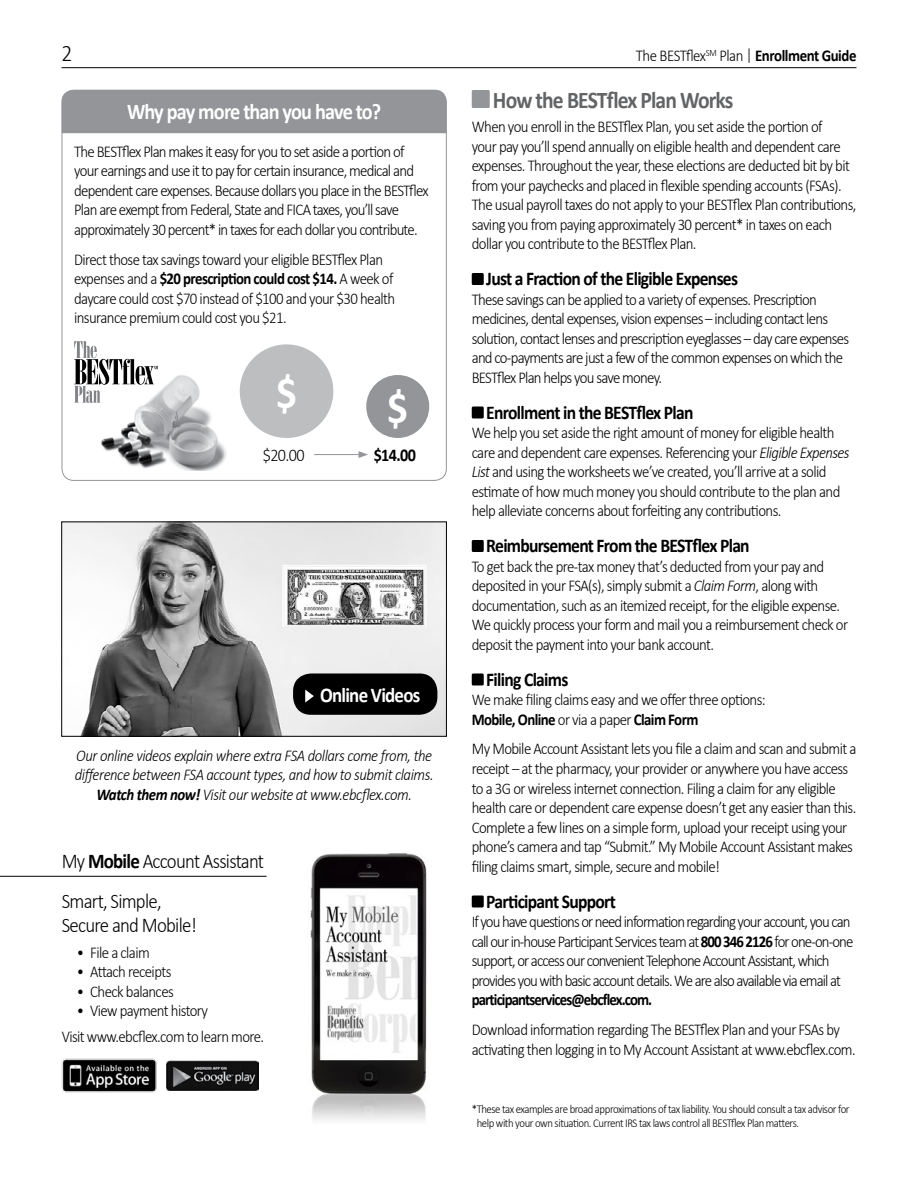
<style>
.page{position:relative;width:918px;height:1188px;background:#fff}
.page>*{position:absolute;margin:0;border:0;box-sizing:border-box;transform-origin:0 0}
.t1{font:700 46.2px "Calibri";color:#fff;scale:.9 1}
.t2{font:700 24px "Calibri";letter-spacing:-.04em;color:#636466;scale:.9 1}
.t3{font:300 24px "Calibri";color:#000;scale:.9 1}
.t4{font:700 22.5px "Calibri";letter-spacing:-.04em;color:#fff;scale:.9 1}
.t5{font:300 21px/24px "Calibri";letter-spacing:-.04em;color:#000;scale:.9 1}
.t6{font:700 21px "Calibri";letter-spacing:-.04em;color:#fff;scale:.9 1}
.t7{font:700 19.5px "Calibri";letter-spacing:-.04em;color:#000;scale:.9 1}
.t8{font:300 18px "Calibri";color:#000;scale:.9 1}
.t9{font:700 18px "Calibri";color:#000;scale:.9 1}
.t10{font:300 16.5px/19.5px "Calibri";letter-spacing:-.04em;color:#000;scale:.9 1}
.t11{font:300 16.5px/19.5px "Calibri";letter-spacing:-.06em;color:#000;scale:.9 1}
.t12{font:italic 300 16.5px/19.5px "Calibri";letter-spacing:-.03em;color:#000;text-align:center;scale:.9 1}
.t13{font:700 16.5px "Calibri";letter-spacing:-.06em;color:#000;scale:.9 1}
.t14{font:300 12px/13.5px "Calibri";letter-spacing:-.04em;color:#000;scale:.9 1}
.s1{font-weight:700}
.s2{font-style:italic}
</style>
<div class="page">
<hr style="left:62px;top:67px;width:794px;height:1px;background:#000">
<div style="left:472px;top:90px;width:18px;height:18px;background:#939598;border-radius:2px"></div>
<div style="left:472px;top:273px;width:12px;height:12px;background:#000;border-radius:2px"></div>
<div style="left:472px;top:406px;width:12px;height:12px;background:#000;border-radius:2px"></div>
<div style="left:472px;top:540px;width:12px;height:12px;background:#000;border-radius:2px"></div>
<div style="left:472px;top:674px;width:12px;height:12px;background:#000;border-radius:2px"></div>
<div style="left:472px;top:896px;width:12px;height:12px;background:#000;border-radius:2px"></div>
<div style="left:62px;top:90px;width:384px;height:43px;background:#939598"></div>
<img style="left:64px;top:524px;width:381px;height:210px">
<div style="left:366px;top:375px;width:63px;height:63px;background:#939598;border-radius:50%"></div>
<img style="left:101px;top:375px;width:125px;height:96px">
<div style="left:240px;top:344px;width:93px;height:94px;background:#bcbec0;border-radius:50%"></div>
<svg style="left:74px;top:341px;width:84px;height:62px"></svg>
<hr style="left:315px;top:454px;width:46px;height:1px;background:#939598">
<svg style="left:359px;top:451px;width:9px;height:7px"></svg>
<img style="left:310px;top:853px;width:117px;height:268px">
<hr style="left:0;top:876px;width:266px;height:1px;background:#000">
<div style="left:293px;top:674px;width:144px;height:41px;background:#000;border-radius:18px"></div>
<svg style="left:305px;top:690px;width:9px;height:13px"></svg>
<img style="left:62px;top:1058px;width:95px;height:35px">
<img style="left:167px;top:1060px;width:91px;height:31px">
<h2 class="t3" style="left:62px;top:38px;width:14px">2</h2>
<p class="t10" style="left:636px;top:46px;width:247px">The BESTflex<sup>SM</sup> Plan | <span class="s1">Enrollment Guide</span></p>
<h2 class="t2" style="left:493px;top:85px;width:269px">How the BESTflex Plan Works</h2>
<p class="t10" style="left:472px;top:117px;width:429px">When you enroll in the BESTflex Plan, you set aside the portion of<br>your pay you’ll spend annually on eligible health and dependent care expenses. Throughout the year, these elections are deducted bit by bit from your paychecks and placed in flexible spending accounts (FSAs).<br>The usual payroll taxes do not apply to your BESTflex Plan contributions, saving you from paying approximately 30 percent* in taxes on each dollar you contribute to the BESTflex Plan.</p>
<p class="t7" style="left:486px;top:266px;width:281px">Just a Fraction of the Eligible Expenses</p>
<p class="t10" style="left:472px;top:289px;width:421px">These savings can be applied to a variety of expenses. Prescription medicines, dental expenses, vision expenses – including contact lens solution, contact lenses and prescription eyeglasses – day care expenses and co-payments are just a few of the common expenses on which the BESTflex Plan helps you save money.</p>
<p class="t7" style="left:486px;top:400px;width:232px">Enrollment in the BESTflex Plan</p>
<p class="t10" style="left:472px;top:423px;width:421px">We help you set aside the right amount of money for eligible health care and dependent care expenses. Referencing your <span class="s2">Eligible Expenses List</span> and using the worksheets we’ve created, you’ll arrive at a solid estimate of how much money you should contribute to the plan and help alleviate concerns about forfeiting any contributions.</p>
<p class="t7" style="left:486px;top:533px;width:294px">Reimbursement From the BESTflex Plan</p>
<p class="t10" style="left:472px;top:556px;width:420px">To get back the pre-tax money that’s deducted from your pay and deposited in your FSA(s), simply submit a <span class="s2">Claim Form</span>, along with documentation, such as an itemized receipt, for the eligible expense.<br>We quickly process your form and mail you a reimbursement check or deposit the payment into your bank account.</p>
<p class="t7" style="left:486px;top:667px;width:93px">Filing Claims</p>
<p class="t10" style="left:472px;top:690px;width:328px">We make filing claims easy and we offer three options:<br><span class="s1">Mobile, Online</span> or via a paper <span class="s1">Claim Form</span></p>
<p class="t10" style="left:472px;top:739px;width:429px">My Mobile Account Assistant lets you file a claim and scan and submit a receipt – at the pharmacy, your provider or anywhere you have access to a 3G or wireless internet connection. Filing a claim for any eligible health care or dependent care expense doesn’t get any easier than this.<br>Complete a few lines on a simple form, upload your receipt using your phone’s camera and tap “Submit.” My Mobile Account Assistant makes filing claims smart, simple, secure and mobile!</p>
<p class="t7" style="left:486px;top:889px;width:146px">Participant Support</p>
<p class="t11" style="left:472px;top:912px;width:426px">If you have questions or need information regarding your account, you can call our in-house Participant Services team at <span class="s1">800 346 2126</span> for one-on-one support, or access our convenient Telephone Account Assistant, which provides you with basic account details. We are also available via email at</p>
<p class="t13" style="left:472px;top:989px;width:202px">participantservices@ebcflex.com.</p>
<p class="t10" style="left:472px;top:1020px;width:428px">Download information regarding The BESTflex Plan and your FSAs by activating then logging in to My Account Assistant at www.ebcflex.com.</p>
<h3 class="t4" style="left:127px;top:97px;width:284px">Why pay more than you have to?</h3>
<p class="t10" style="left:74px;top:141px;width:395px">The BESTflex Plan makes it easy for you to set aside a portion of your earnings and use it to pay for certain insurance, medical and dependent care expenses. Because dollars you place in the BESTflex Plan are exempt from Federal, State and FICA taxes, you’ll save approximately 30 percent* in taxes for each dollar you contribute.</p>
<p class="t10" style="left:74px;top:249px;width:358px">Direct those tax savings toward your eligible BESTflex Plan expenses and a <span class="s1">$20 prescription could cost $14.</span> A week of daycare could cost $70 instead of $100 and your $30 health insurance premium could cost you $21.</p>
<h1 class="t1" style="left:276px;top:363px;width:25px">$</h1>
<p class="t8" style="left:263px;top:443px;width:48px">$20.00</p>
<p class="t9" style="left:374px;top:443px;width:48px">$14.00</p>
<h1 class="t1" style="left:387px;top:378px;width:25px">$</h1>
<p class="t6" style="left:320px;top:682px;width:113px">Online Videos</p>
<p class="t12" style="left:75px;top:745px;width:400px">Our online videos explain where extra FSA dollars come from, the difference between FSA account types, and how to submit claims.<br><span class="s1">Watch them now!</span> Visit our website at www.ebcflex.com.</p>
<p class="t5" style="left:62px;top:849px;width:226px">My <span class="s1">Mobile</span> Account Assistant</p>
<p class="t5" style="left:62px;top:889px;width:152px">Smart, Simple,<br>Secure and Mobile!</p>
<p class="t10" style="left:77px;top:942px;width:83px">• File a claim</p>
<p class="t10" style="left:77px;top:962px;width:107px">• Attach receipts</p>
<p class="t10" style="left:77px;top:981px;width:109px">• Check balances</p>
<p class="t10" style="left:62px;top:998px;width:226px;line-height:25.5px;text-indent:15px">• View payment history<br>Visit www.ebcflex.com to learn more.</p>
<p class="t14" style="left:477px;top:1102px;width:416px;text-indent:-5px">*These tax examples are broad approximations of tax liability. You should consult a tax advisor for help with your own situation. Current IRS tax laws control all BESTflex Plan matters.</p>
</div>
